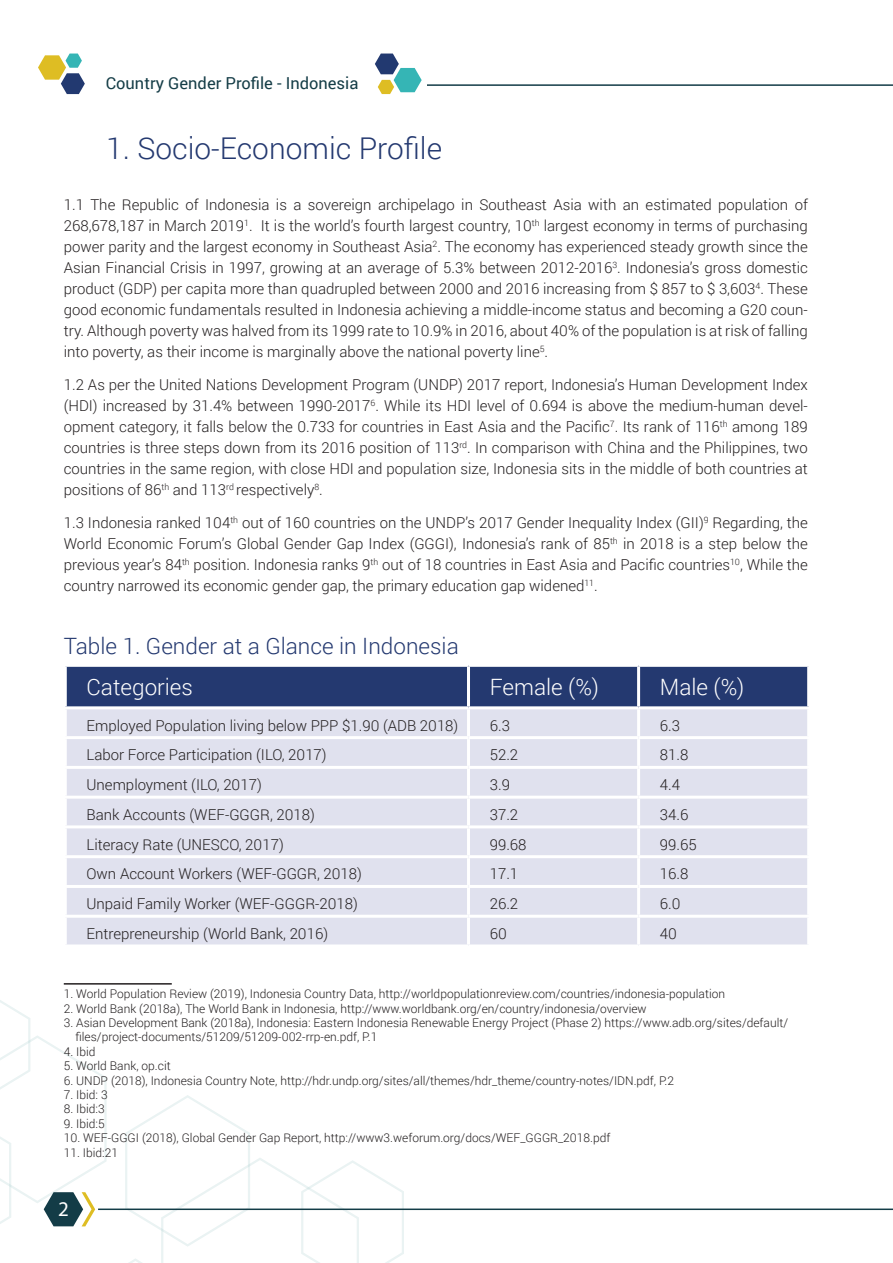
<style>
.page{position:relative;width:893px;height:1263px;background:#fff}
.page>*{position:absolute;margin:0;border:0;box-sizing:border-box;transform-origin:0 0}
.t1{font:300 30px "Roboto";color:#243970}
.t2{font:300 22.5px "Roboto";color:#243970}
.t3{font:300 22.5px "Roboto";color:#fff}
.t4{font:21px "Myriad Pro";color:#fff}
.t5{font:16.5px "Roboto";color:#153d47}
.t6{font:300 15px/21px "Roboto";color:#231f20;text-align:justify}
.t7{font:300 12px "Roboto";color:#231f20}
</style>
<div class="page">
<svg style="left:0;top:1000px;width:404px;height:263px"></svg>
<hr style="left:427px;top:84px;width:466px;height:2px;background:#133c47">
<hr style="left:98px;top:1208px;width:795px;height:2px;background:#133c47">
<svg style="left:375px;top:54px;width:47px;height:40px"></svg>
<svg style="left:38px;top:54px;width:47px;height:40px"></svg>
<div style="left:67px;top:667px;width:740px;height:39px;background:#243970"></div>
<div style="left:67px;top:709px;width:740px;height:235px;background:#e0e1ee"></div>
<hr style="left:467px;top:709px;width:3px;height:27px;background:#fff">
<hr style="left:637px;top:709px;width:3px;height:27px;background:#fff">
<hr style="left:467px;top:739px;width:3px;height:27px;background:#fff">
<hr style="left:637px;top:739px;width:3px;height:27px;background:#fff">
<hr style="left:467px;top:769px;width:3px;height:27px;background:#fff">
<hr style="left:637px;top:769px;width:3px;height:27px;background:#fff">
<hr style="left:467px;top:799px;width:3px;height:26px;background:#fff">
<hr style="left:637px;top:799px;width:3px;height:26px;background:#fff">
<hr style="left:467px;top:828px;width:3px;height:27px;background:#fff">
<hr style="left:637px;top:828px;width:3px;height:27px;background:#fff">
<hr style="left:467px;top:858px;width:3px;height:27px;background:#fff">
<hr style="left:637px;top:858px;width:3px;height:27px;background:#fff">
<hr style="left:467px;top:888px;width:3px;height:27px;background:#fff">
<hr style="left:637px;top:888px;width:3px;height:27px;background:#fff">
<hr style="left:467px;top:918px;width:3px;height:26px;background:#fff">
<hr style="left:637px;top:918px;width:3px;height:26px;background:#fff">
<hr style="left:64px;top:736px;width:404px;height:3px;background:#fff">
<hr style="left:468px;top:736px;width:171px;height:3px;background:#fff">
<hr style="left:639px;top:736px;width:171px;height:3px;background:#fff">
<hr style="left:64px;top:766px;width:404px;height:3px;background:#fff">
<hr style="left:468px;top:766px;width:171px;height:3px;background:#fff">
<hr style="left:639px;top:766px;width:171px;height:3px;background:#fff">
<hr style="left:64px;top:796px;width:404px;height:3px;background:#fff">
<hr style="left:468px;top:796px;width:171px;height:3px;background:#fff">
<hr style="left:639px;top:796px;width:171px;height:3px;background:#fff">
<hr style="left:64px;top:825px;width:404px;height:3px;background:#fff">
<hr style="left:468px;top:825px;width:171px;height:3px;background:#fff">
<hr style="left:639px;top:825px;width:171px;height:3px;background:#fff">
<hr style="left:64px;top:855px;width:404px;height:3px;background:#fff">
<hr style="left:468px;top:855px;width:171px;height:3px;background:#fff">
<hr style="left:639px;top:855px;width:171px;height:3px;background:#fff">
<hr style="left:64px;top:885px;width:404px;height:3px;background:#fff">
<hr style="left:468px;top:885px;width:171px;height:3px;background:#fff">
<hr style="left:639px;top:885px;width:171px;height:3px;background:#fff">
<hr style="left:64px;top:915px;width:404px;height:3px;background:#fff">
<hr style="left:468px;top:915px;width:171px;height:3px;background:#fff">
<hr style="left:639px;top:915px;width:171px;height:3px;background:#fff">
<hr style="left:467px;top:667px;width:3px;height:39px;background:#fff">
<hr style="left:637px;top:667px;width:3px;height:39px;background:#fff">
<hr style="left:64px;top:983px;width:108px;height:1px;background:#231f20">
<p class="t5" style="left:106px;top:71px;width:254px">Country Gender Profile - Indonesia</p>
<p class="t1" style="left:106px;top:128px;width:337px">1. Socio-Economic Profile</p>
<p class="t6" style="left:64px;top:193px;width:746px">1.1 The Republic of Indonesia is a sovereign archipelago in Southeast Asia with an estimated population of 268,678,187 in March 2019<sup>1</sup>. It is the world’s fourth largest country, 10<sup>th</sup> largest economy in terms of purchasing power parity and the largest economy in Southeast Asia<sup>2</sup>. The economy has experienced steady growth since the Asian Financial Crisis in 1997, growing at an average of 5.3% between 2012-2016<sup>3</sup>. Indonesia’s gross domestic product (GDP) per capita more than quadrupled between 2000 and 2016 increasing from $ 857 to $ 3,603<sup>4</sup>. These good economic fundamentals resulted in Indonesia achieving a middle-income status and becoming a G20 coun&shy;try. Although poverty was halved from its 1999 rate to 10.9% in 2016, about 40% of the population is at risk of falling into poverty, as their income is marginally above the national poverty line<sup>5</sup>.</p>
<p class="t6" style="left:64px;top:373px;width:746px">1.2 As per the United Nations Development Program (UNDP) 2017 report, Indonesia’s Human Development Index (HDI) increased by 31.4% between 1990-2017<sup>6</sup>. While its HDI level of 0.694 is above the medium-human devel&shy;opment category, it falls below the 0.733 for countries in East Asia and the Pacific<sup>7</sup>. Its rank of 116<sup>th</sup> among 189 countries is three steps down from its 2016 position of 113<sup>rd</sup>. In comparison with China and the Philippines, two countries in the same region, with close HDI and population size, Indonesia sits in the middle of both countries at positions of 86<sup>th</sup> and 113<sup>rd</sup> respectively<sup>8</sup>.</p>
<p class="t6" style="left:64px;top:511px;width:746px">1.3 Indonesia ranked 104<sup>th</sup> out of 160 countries on the UNDP’s 2017 Gender Inequality Index (GII)<sup>9</sup> Regarding, the World Economic Forum’s Global Gender Gap Index (GGGI), Indonesia’s rank of 85<sup>th</sup> in 2018 is a step below the previous year’s 84<sup>th</sup> position. Indonesia ranks 9<sup>th</sup> out of 18 countries in East Asia and Pacific countries<sup>10</sup>, While the country narrowed its economic gender gap, the primary education gap widened<sup>11</sup>.</p>
<p class="t2" style="left:64px;top:630px;width:396px">Table 1. Gender at a Glance in Indonesia</p>
<p class="t3" style="left:87px;top:672px;width:108px">Categories</p>
<p class="t3" style="left:490px;top:672px;width:111px">Female (%)</p>
<p class="t3" style="left:660px;top:672px;width:86px">Male (%)</p>
<p class="t6" style="left:87px;top:714px;width:373px">Employed Population living below PPP $1.90 (ADB 2018)</p>
<p class="t6" style="left:490px;top:714px;width:22px">6.3</p>
<p class="t6" style="left:660px;top:714px;width:22px">6.3</p>
<p class="t6" style="left:87px;top:744px;width:242px">Labor Force Participation (ILO, 2017)</p>
<p class="t6" style="left:490px;top:744px;width:30px">52.2</p>
<p class="t6" style="left:660px;top:744px;width:30px">81.8</p>
<p class="t6" style="left:87px;top:774px;width:177px">Unemployment (ILO, 2017)</p>
<p class="t6" style="left:490px;top:774px;width:22px">3.9</p>
<p class="t6" style="left:660px;top:774px;width:22px">4.4</p>
<p class="t6" style="left:87px;top:803px;width:230px">Bank Accounts (WEF-GGGR, 2018)</p>
<p class="t6" style="left:490px;top:803px;width:30px">37.2</p>
<p class="t6" style="left:660px;top:803px;width:30px">34.6</p>
<p class="t6" style="left:87px;top:833px;width:199px">Literacy Rate (UNESCO, 2017)</p>
<p class="t6" style="left:490px;top:833px;width:38px">99.68</p>
<p class="t6" style="left:660px;top:833px;width:38px">99.65</p>
<p class="t6" style="left:87px;top:863px;width:277px">Own Account Workers (WEF-GGGR, 2018)</p>
<p class="t6" style="left:490px;top:863px;width:30px">17.1</p>
<p class="t6" style="left:660px;top:863px;width:30px">16.8</p>
<p class="t6" style="left:87px;top:893px;width:273px">Unpaid Family Worker (WEF-GGGR-2018)</p>
<p class="t6" style="left:490px;top:893px;width:30px">26.2</p>
<p class="t6" style="left:660px;top:893px;width:22px">6.0</p>
<p class="t6" style="left:87px;top:923px;width:243px">Entrepreneurship (World Bank, 2016)</p>
<p class="t6" style="left:490px;top:923px;width:19px">60</p>
<p class="t6" style="left:660px;top:923px;width:19px">40</p>
<p class="t7" style="left:64px;top:986px;width:663px">1. World Population Review (2019), Indonesia Country Data, http://worldpopulationreview.com/countries/indonesia-population</p>
<p class="t7" style="left:64px;top:1000px;width:584px">2. World Bank (2018a), The World Bank in Indonesia, http://www.worldbank.org/en/country/indonesia/overview</p>
<p class="t7" style="left:64px;top:1014px;width:726px">3. Asian Development Bank (2018a), Indonesia: Eastern Indonesia Renewable Energy Project (Phase 2) https://www.adb.org/sites/default/</p>
<p class="t7" style="left:75px;top:1029px;width:303px">files/project-documents/51209/51209-002-rrp-en.pdf, P.1</p>
<p class="t7" style="left:64px;top:1043px;width:33px">4. Ibid</p>
<p class="t7" style="left:64px;top:1058px;width:108px">5. World Bank, op.cit</p>
<p class="t7" style="left:64px;top:1072px;width:612px">6. UNDP (2018), Indonesia Country Note, http://hdr.undp.org/sites/all/themes/hdr_theme/country-notes/IDN.pdf, P.2</p>
<p class="t7" style="left:64px;top:1086px;width:45px">7. Ibid: 3</p>
<p class="t7" style="left:64px;top:1101px;width:42px">8. Ibid:3</p>
<p class="t7" style="left:64px;top:1115px;width:42px">9. Ibid:5</p>
<p class="t7" style="left:64px;top:1130px;width:548px">10. WEF-GGGI (2018), Global Gender Gap Report, http://www3.weforum.org/docs/WEF_GGGR_2018.pdf</p>
<p class="t7" style="left:64px;top:1144px;width:56px">11. Ibid:21</p>
<h3 class="t4" style="left:58px;top:1197px;width:12px">2</h3>
</div>
